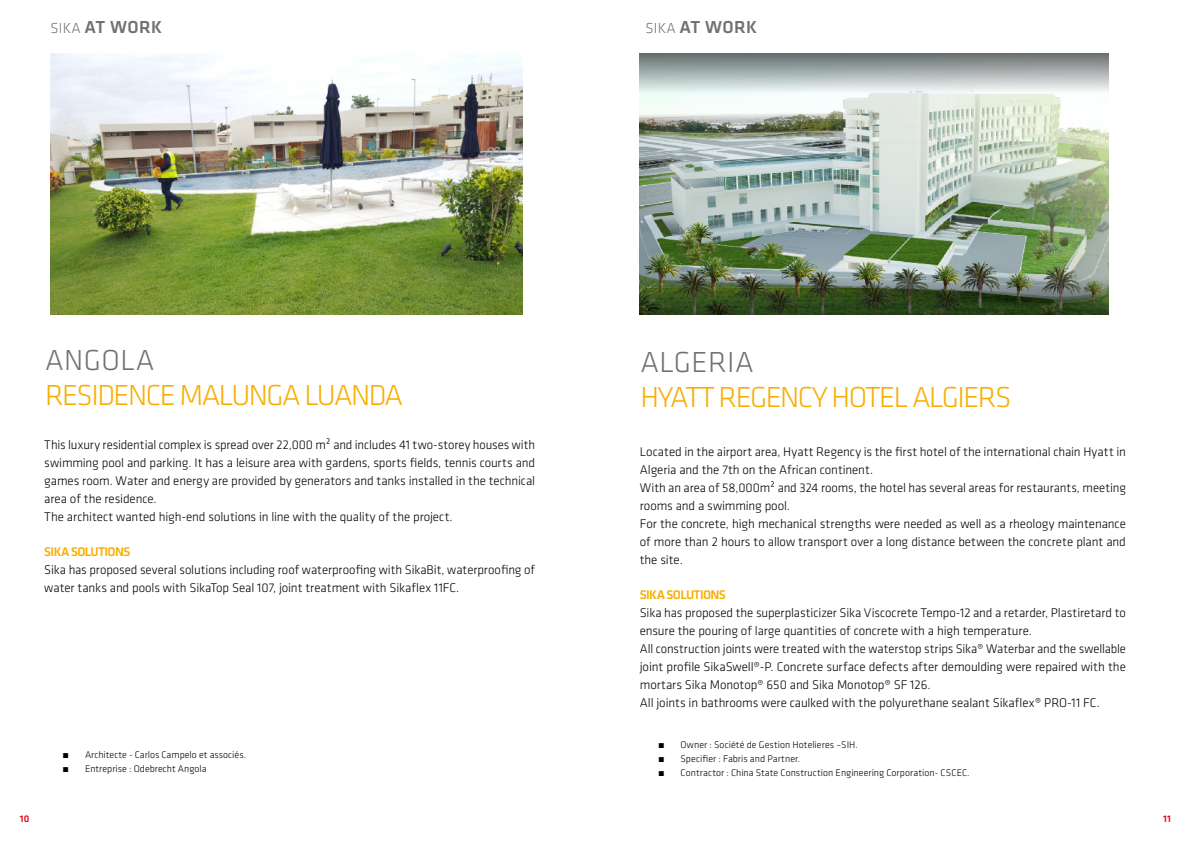
<style>
.page{position:relative;width:1191px;height:842px;background:#fff}
.page>*{position:absolute;margin:0;border:0;box-sizing:border-box;transform-origin:0 0}
.t1{font:300 30px "Klavika";letter-spacing:-.05em;color:#f8ae00}
.t2{font:300 30px "Klavika";letter-spacing:.015em;color:#707172}
.t3{font:500 18px "Klavika";letter-spacing:.02em;color:#707172}
.t4{font:300 13px/18px "Klavika";letter-spacing:-.005em;color:#000}
.t5{font:500 13px "Klavika";letter-spacing:-.05em;color:#f8ae00}
.t6{font:300 10px "Klavika";color:#000}
.t7{font:500 10px "Klavika";color:#000}
.t8{font:500 10px "Klavika";color:#e2001a}
.s1{font-weight:300;font-size:15px}
</style>
<div class="page">
<img style="left:51px;top:54px;width:471px;height:261px">
<img style="left:640px;top:54px;width:468px;height:261px">
<h2 class="t3" style="left:51px;top:15px;width:113px"><span class="s1">SIKA</span> AT WORK</h2>
<h2 class="t3" style="left:645px;top:15px;width:113px"><span class="s1">SIKA</span> AT WORK</h2>
<h1 class="t2" style="left:45px;top:342px;width:111px">ANGOLA</h1>
<h1 class="t1" style="left:45px;top:377px;width:359px">RESIDENCE MALUNGA LUANDA</h1>
<p class="t4" style="left:44px;top:436px;width:492px">This luxury residential complex is spread over 22,000 m² and includes 41 two-storey houses with swimming pool and parking. It has a leisure area with gardens, sports fields, tennis courts and games room. Water and energy are provided by generators and tanks installed in the technical area of the residence.<br>The architect wanted high-end solutions in line with the quality of the project.</p>
<p class="t5" style="left:44px;top:543px;width:88px">SIKA SOLUTIONS</p>
<p class="t4" style="left:44px;top:561px;width:492px">Sika has proposed several solutions including roof waterproofing with SikaBit, waterproofing of water tanks and pools with SikaTop Seal 107, joint treatment with Sikaflex 11FC.</p>
<p class="t7" style="left:62px;top:748px;width:8px">́</p>
<p class="t6" style="left:85px;top:748px;width:163px">Architecte - Carlos Campelo et associés.</p>
<p class="t7" style="left:62px;top:762px;width:8px">́</p>
<p class="t6" style="left:85px;top:762px;width:123px">Entreprise : Odebrecht Angola</p>
<h1 class="t2" style="left:640px;top:344px;width:115px">ALGERIA</h1>
<h1 class="t1" style="left:640px;top:379px;width:372px">HYATT REGENCY HOTEL ALGIERS</h1>
<p class="t4" style="left:640px;top:443px;width:487px">Located in the airport area, Hyatt Regency is the first hotel of the international chain Hyatt in Algeria and the 7th on the African continent.<br>With an area of 58,000m² and 324 rooms, the hotel has several areas for restaurants, meeting rooms and a swimming pool.<br>For the concrete, high mechanical strengths were needed as well as a rheology maintenance of more than 2 hours to allow transport over a long distance between the concrete plant and the site.</p>
<p class="t5" style="left:640px;top:586px;width:88px">SIKA SOLUTIONS</p>
<p class="t4" style="left:640px;top:604px;width:488px">Sika has proposed the superplasticizer Sika Viscocrete Tempo-12 and a retarder, Plastiretard to ensure the pouring of large quantities of concrete with a high temperature.<br>All construction joints were treated with the waterstop strips Sika® Waterbar and the swellable joint profile SikaSwell®-P. Concrete surface defects after demoulding were repaired with the mortars Sika Monotop® 650 and Sika Monotop® SF 126.<br>All joints in bathrooms were caulked with the polyurethane sealant Sikaflex® PRO-11 FC.</p>
<p class="t7" style="left:658px;top:738px;width:8px">́</p>
<p class="t6" style="left:680px;top:739px;width:179px">Owner : Société de Gestion Hotelieres –SIH.</p>
<p class="t7" style="left:658px;top:752px;width:8px">́</p>
<p class="t6" style="left:680px;top:753px;width:121px">Specifier : Fabris and Partner.</p>
<p class="t7" style="left:658px;top:766px;width:8px">́</p>
<p class="t6" style="left:680px;top:767px;width:291px">Contractor : China State Construction Engineering Corporation- CSCEC.</p>
<p class="t8" style="left:20px;top:812px;width:11px">10</p>
<p class="t8" style="left:1163px;top:812px;width:9px">11</p>
</div>
